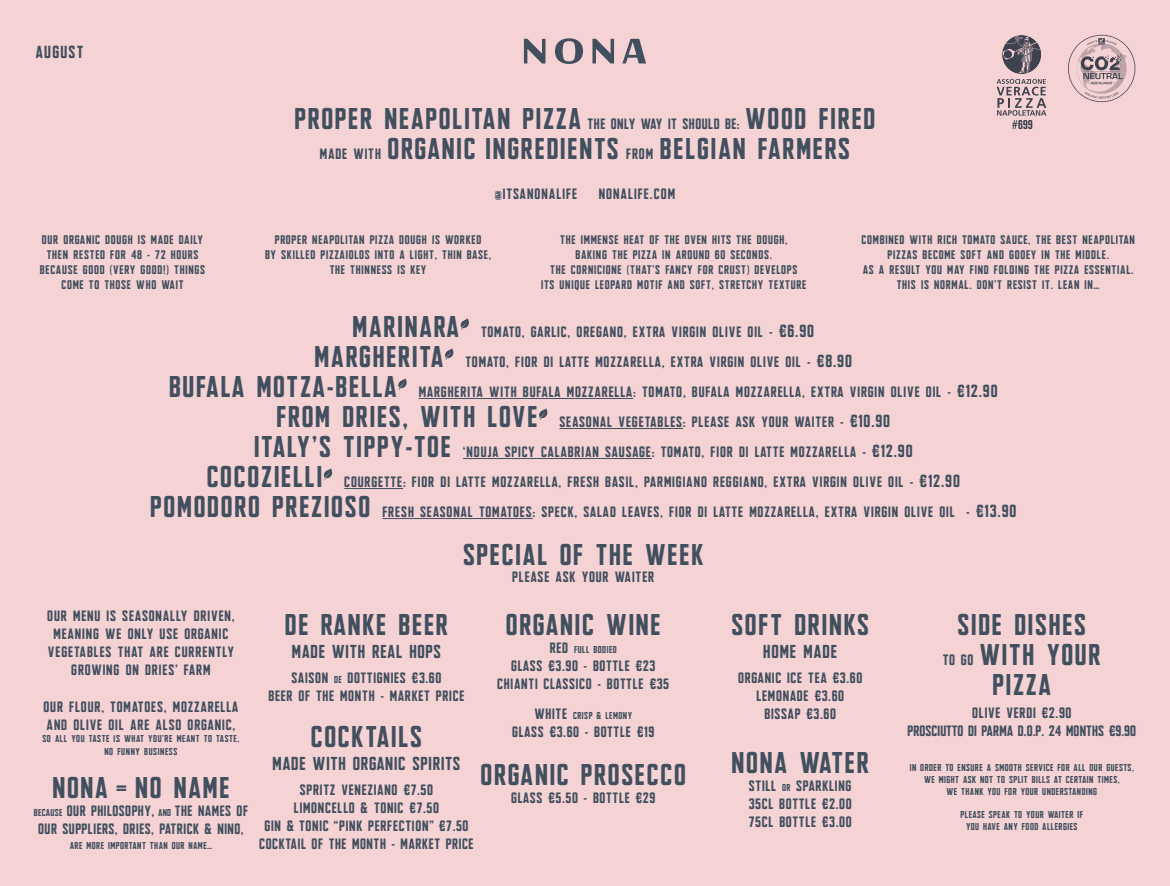
<style>
.page{position:relative;width:1170px;height:886px;background:#fff}
.page>*{position:absolute;margin:0;border:0;box-sizing:border-box;transform-origin:0 0}
.t1{font:30px/30px "Autostrada";letter-spacing:.06em;color:#414f5f;text-align:center}
.t2{font:18.75px "Autostrada";letter-spacing:.04em;color:#414f5f}
.t3{font:17.5px "Autostrada";letter-spacing:.07em;color:#414f5f}
.t4{font:15px/18px "Autostrada";letter-spacing:.05em;color:#414f5f;text-align:center}
.t5{font:15px/18px "Autostrada";letter-spacing:.01em;color:#414f5f;text-align:center}
.t6{font:15px "Autostrada";letter-spacing:.07em;color:#414f5f}
.t7{font:12.5px/15px "Autostrada";letter-spacing:.06em;color:#414f5f;text-align:center}
.t8{font:10px/12px "Autostrada";letter-spacing:.05em;color:#414f5f;text-align:center}
.s1{font-size:15px}
.s2{font-size:30px}
.s3{font-size:17.5px}
.s4{font-size:10px}
</style>
<div class="page">
<div style="left:0;top:0;width:1169px;height:886px;background:#f5d3d4"></div>
<svg style="left:996px;top:35px;width:50px;height:94px"></svg>
<svg style="left:524px;top:38px;width:122px;height:26px"></svg>
<hr style="left:418px;top:398px;width:215px;height:1px;background:#414f5f">
<hr style="left:559px;top:428px;width:124px;height:1px;background:#414f5f">
<hr style="left:463px;top:458px;width:188px;height:1px;background:#414f5f">
<hr style="left:344px;top:488px;width:59px;height:1px;background:#414f5f">
<hr style="left:382px;top:518px;width:150px;height:1px;background:#414f5f">
<svg style="left:460px;top:318px;width:9px;height:12px"></svg>
<svg style="left:445px;top:348px;width:8px;height:12px"></svg>
<svg style="left:398px;top:378px;width:9px;height:12px"></svg>
<svg style="left:539px;top:408px;width:8px;height:12px"></svg>
<svg style="left:323px;top:468px;width:9px;height:12px"></svg>
<svg style="left:1068px;top:35px;width:67px;height:67px"></svg>
<p class="t3" style="left:36px;top:43px;width:49px">AUGUST</p>
<h1 class="t1" style="left:294px;top:103px;width:582px">PROPER NEAPOLITAN PIZZA <span class="s1">THE ONLY WAY IT SHOULD BE:</span> WOOD FIRED<br><span class="s1">MADE WITH</span> ORGANIC INGREDIENTS <span class="s1">FROM</span> BELGIAN FARMERS</h1>
<p class="t6" style="left:495px;top:186px;width:84px">@ITSANONALIFE</p>
<p class="t6" style="left:598px;top:186px;width:78px">NONALIFE.COM</p>
<p class="t7" style="left:40px;top:231px;width:167px">OUR ORGANIC DOUGH IS MADE DAILY<br>THEN RESTED FOR 48 - 72 HOURS<br>BECAUSE GOOD (VERY GOOD!) THINGS<br>COME TO THOSE WHO WAIT</p>
<p class="t7" style="left:265px;top:231px;width:227px">PROPER NEAPOLITAN PIZZA DOUGH IS WORKED<br>BY SKILLED PIZZAIOLOS INTO A LIGHT, THIN BASE,<br>THE THINNESS IS KEY</p>
<p class="t7" style="left:541px;top:231px;width:267px">THE IMMENSE HEAT OF THE OVEN HITS THE DOUGH,<br>BAKING THE PIZZA IN AROUND 60 SECONDS.<br>THE CORNICIONE (THAT’S FANCY FOR CRUST) DEVELOPS<br>ITS UNIQUE LEOPARD MOTIF AND SOFT, STRETCHY TEXTURE</p>
<p class="t7" style="left:861px;top:231px;width:275px">COMBINED WITH RICH TOMATO SAUCE, THE BEST NEAPOLITAN PIZZAS BECOME SOFT AND GOOEY IN THE MIDDLE.<br>AS A RESULT YOU MAY FIND FOLDING THE PIZZA ESSENTIAL.<br>THIS IS NORMAL. DON’T RESIST IT. LEAN IN…</p>
<p class="t4" style="left:150px;top:317px;width:867px;line-height:30px"><span class="s2">MARINARA</span> TOMATO, GARLIC, OREGANO, EXTRA VIRGIN OLIVE OIL - <span class="s3">€6.90<br></span><span class="s2">MARGHERITA</span> TOMATO, FIOR DI LATTE MOZZARELLA, EXTRA VIRGIN OLIVE OIL - <span class="s3">€8.90<br></span><span class="s2">BUFALA MOTZA-BELLA</span> MARGHERITA WITH BUFALA MOZZARELLA: TOMATO, BUFALA MOZZARELLA, EXTRA VIRGIN OLIVE OIL - <span class="s3">€12.90<br></span><span class="s2">FROM DRIES, WITH LOVE</span> SEASONAL VEGETABLES: PLEASE ASK YOUR WAITER - <span class="s3">€10.90<br></span><span class="s2">ITALY’S TIPPY-TOE</span> ‘NDUJA SPICY CALABRIAN SAUSAGE: TOMATO, FIOR DI LATTE MOZZARELLA - <span class="s3">€12.90<br></span><span class="s2">COCOZIELLI</span> COURGETTE: FIOR DI LATTE MOZZARELLA, FRESH BASIL, PARMIGIANO REGGIANO, EXTRA VIRGIN OLIVE OIL - <span class="s3">€12.90<br></span><span class="s2">POMODORO PREZIOSO</span> FRESH SEASONAL TOMATOES: SPECK, SALAD LEAVES, FIOR DI LATTE MOZZARELLA, EXTRA VIRGIN OLIVE OIL - <span class="s3">€13.90</span></p>
<h1 class="t1" style="left:463px;top:539px;width:242px">SPECIAL OF THE WEEK</h1>
<p class="t4" style="left:512px;top:568px;width:144px">PLEASE ASK YOUR WAITER</p>
<p class="t4" style="left:47px;top:607px;width:189px">OUR MENU IS SEASONALLY DRIVEN,<br>MEANING WE ONLY USE ORGANIC<br>VEGETABLES THAT ARE CURRENTLY<br>GROWING ON DRIES’ FARM</p>
<p class="t4" style="left:43px;top:697px;width:196px;text-align:left">OUR FLOUR, TOMATOES, MOZZARELLA<br>AND OLIVE OIL ARE ALSO ORGANIC,</p>
<p class="t8" style="left:42px;top:732px;width:198px;line-height:12.5px">SO ALL YOU TASTE IS WHAT YOU’RE MEANT TO TASTE,<br>NO FUNNY BUSINESS</p>
<h1 class="t1" style="left:52px;top:772px;width:179px">NONA = NO NAME</h1>
<p class="t4" style="left:34px;top:802px;width:216px;line-height:17.5px;text-align:left"><span class="s4">BECAUSE</span> OUR PHILOSOPHY, <span class="s4">AND</span> THE NAMES OF<br>OUR SUPPLIERS, DRIES, PATRICK &amp; NINO,</p>
<p class="t8" style="left:70px;top:839px;width:144px">ARE MORE IMPORTANT THAN OUR NAME…</p>
<h1 class="t1" style="left:506px;top:609px;width:156px">ORGANIC WINE</h1>
<p class="t8" style="left:549px;top:643px;width:69px"><span class="s1">RED</span> FULL BODIED</p>
<p class="t4" style="left:497px;top:656px;width:173px">GLASS €3.90 - BOTTLE €23<br>CHIANTI CLASSICO - BOTTLE €35</p>
<p class="t8" style="left:534px;top:709px;width:99px"><span class="s1">WHITE</span> CRISP &amp; LEMONY</p>
<p class="t4" style="left:512px;top:722px;width:143px">GLASS €3.60 - BOTTLE €19</p>
<h1 class="t1" style="left:480px;top:759px;width:207px">ORGANIC PROSECCO</h1>
<p class="t4" style="left:511px;top:788px;width:146px">GLASS €5.50 - BOTTLE €29</p>
<h1 class="t1" style="left:731px;top:609px;width:139px">SOFT DRINKS</h1>
<p class="t2" style="left:763px;top:641px;width:75px">HOME MADE</p>
<p class="t4" style="left:738px;top:668px;width:126px">ORGANIC ICE TEA €3.60<br>LEMONADE €3.60<br>BISSAP €3.60</p>
<h1 class="t1" style="left:731px;top:747px;width:139px">NONA WATER</h1>
<p class="t4" style="left:748px;top:776px;width:104px;text-align:justify">STILL <span class="s4">OR</span> SPARKLING 35CL BOTTLE €2.00<br>75CL BOTTLE €3.00</p>
<h1 class="t1" style="left:942px;top:609px;width:159px">SIDE DISHES<br><span class="s1">TO GO</span> WITH YOUR<br>PIZZA</h1>
<p class="t5" style="left:907px;top:704px;width:230px">OLIVE VERDI €2.90<br>PROSCIUTTO DI PARMA D.O.P. 24 MONTHS €9.90</p>
<p class="t8" style="left:909px;top:761px;width:226px">IN ORDER TO ENSURE A SMOOTH SERVICE FOR ALL OUR GUESTS,<br>WE MIGHT ASK NOT TO SPLIT BILLS AT CERTAIN TIMES,<br>WE THANK YOU FOR YOUR UNDERSTANDING</p>
<p class="t8" style="left:960px;top:808px;width:124px">PLEASE SPEAK TO YOUR WAITER IF<br>YOU HAVE ANY FOOD ALLERGIES</p>
<h1 class="t1" style="left:285px;top:609px;width:165px">DE RANKE BEER</h1>
<p class="t2" style="left:292px;top:641px;width:150px">MADE WITH REAL HOPS</p>
<p class="t4" style="left:268px;top:668px;width:197px">SAISON <span class="s4">DE</span> DOTTIGNIES €3.60<br>BEER OF THE MONTH - MARKET PRICE</p>
<h1 class="t1" style="left:311px;top:721px;width:113px">COCKTAILS</h1>
<p class="t2" style="left:272px;top:753px;width:189px">MADE WITH ORGANIC SPIRITS</p>
<p class="t4" style="left:259px;top:780px;width:216px">SPRITZ VENEZIANO €7.50<br>LIMONCELLO &amp; TONIC €7.50<br>GIN &amp; TONIC “PINK PERFECTION” €7.50<br>COCKTAIL OF THE MONTH - MARKET PRICE</p>
</div>
